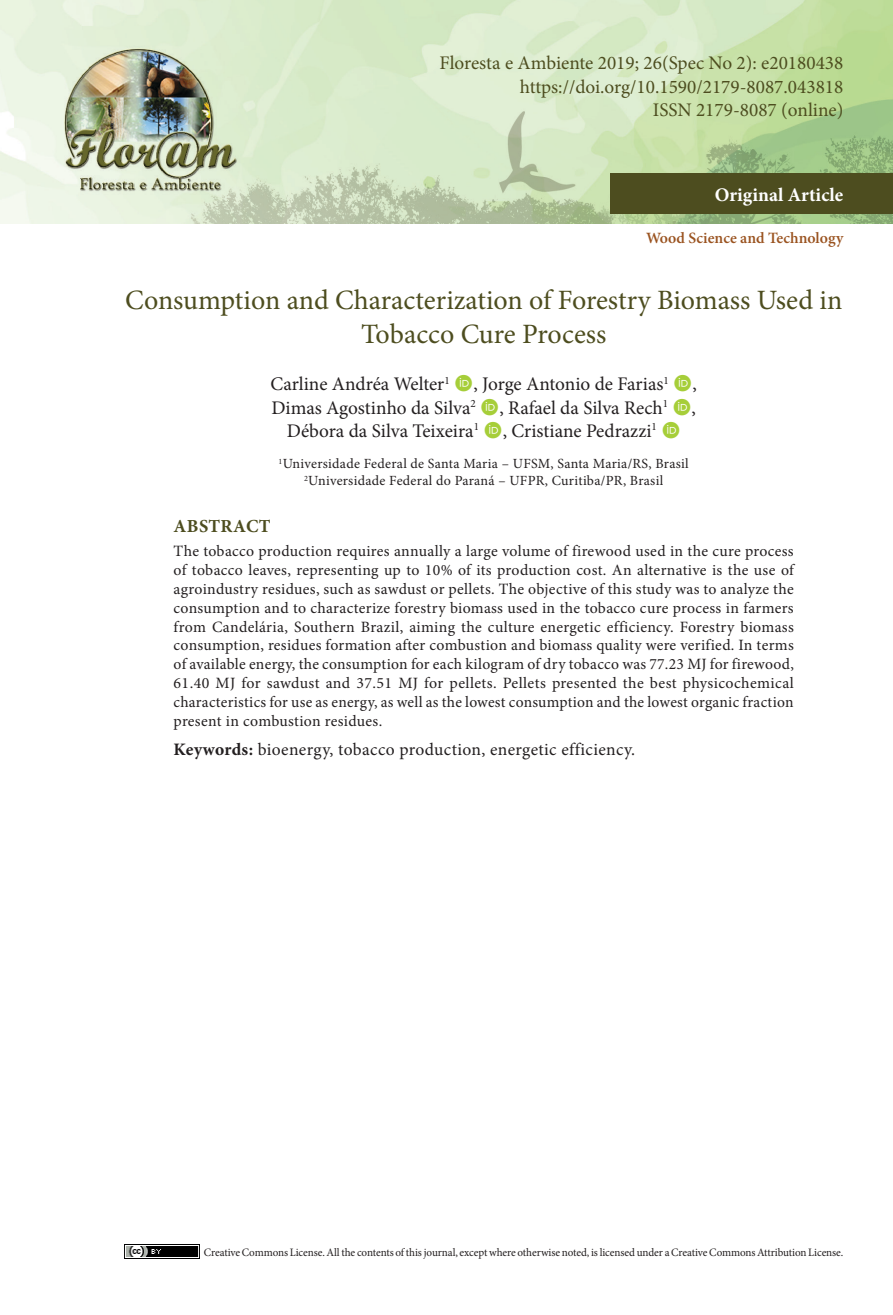
<style>
.page{position:relative;width:893px;height:1315px;background:#fff}
.page>*{position:absolute;margin:0;border:0;box-sizing:border-box;transform-origin:0 0}
.ArticleTitle{font:28px/33.6px "Minion Pro";letter-spacing:-.005em;color:#4d4d1f;text-align:center}
.Authors{font:19.25px "Minion Pro";color:#231f20}
.t1{font:19.25px/23.1px "Minion Pro";color:#4d4d1f;text-align:right}
.t2{font:700 19.25px "Minion Pro";color:#fff}
.AbstractTitle{font:700 18.38px "Minion Pro";letter-spacing:.02em;color:#4d4d1f}
.Keywords{font:17.5px "Minion Pro";letter-spacing:.02em;color:#231f20}
.Abstract{font:15.75px/18.9px "Minion Pro";letter-spacing:.02em;color:#231f20;text-align:justify}
.t3{font:600 15.75px "Minion Pro";color:#9a5320}
.Affiliations{font:14px "Minion Pro";letter-spacing:.02em;color:#231f20}
.t4{font:11.38px "Minion Pro";letter-spacing:-.01em;color:#231f20}
.s1{font-weight:700}
</style>
<div class="page">
<img style="left:0;top:0;width:893px;height:223px">
<div style="left:610px;top:174px;width:283px;height:40px;background:#4d4d1f"></div>
<img style="left:124px;top:1244px;width:75px;height:15px">
<p class="t1" style="left:440px;top:52px;width:405px">Floresta e Ambiente 2019; 26(Spec No 2): e20180438 https://doi.org/10.1590/2179-8087.043818<br>ISSN 2179-8087 (online)</p>
<p class="t2" style="left:715px;top:181px;width:130px">Original Article</p>
<p class="t3" style="left:646px;top:227px;width:199px">Wood Science and Technology</p>
<p class="ArticleTitle" style="left:125px;top:283px;width:719px">Consumption and Characterization of Forestry Biomass Used in<br>Tobacco Cure Process</p>
<p class="Authors" style="left:271px;top:371px;width:428px">Carline Andréa Welter<sup>1</sup> , Jorge Antonio de Farias<sup>1</sup> ,</p>
<p class="Authors" style="left:271px;top:394px;width:426px">Dimas Agostinho da Silva<sup>2</sup> , Rafael da Silva Rech<sup>1</sup> ,</p>
<p class="Authors" style="left:287px;top:417px;width:372px">Débora da Silva Teixeira<sup>1</sup> , Cristiane Pedrazzi<sup>1</sup></p>
<p class="Affiliations" style="left:279px;top:454px;width:412px"><sup>1</sup>Universidade Federal de Santa Maria – UFSM, Santa Maria/RS, Brasil</p>
<p class="Affiliations" style="left:304px;top:471px;width:361px"><sup>2</sup>Universidade Federal do Paraná – UFPR, Curitiba/PR, Brasil</p>
<p class="AbstractTitle" style="left:174px;top:513px;width:99px">ABSTRACT</p>
<p class="Abstract" style="left:174px;top:541px;width:622px">The tobacco production requires annually a large volume of firewood used in the cure process of tobacco leaves, representing up to 10% of its production cost. An alternative is the use of agroindustry residues, such as sawdust or pellets. The objective of this study was to analyze the consumption and to characterize forestry biomass used in the tobacco cure process in farmers from Candelária, Southern Brazil, aiming the culture energetic efficiency. Forestry biomass consumption, residues formation after combustion and biomass quality were verified. In terms of available energy, the consumption for each kilogram of dry tobacco was 77.23 MJ for firewood, 61.40 MJ for sawdust and 37.51 MJ for pellets. Pellets presented the best physicochemical characteristics for use as energy, as well as the lowest consumption and the lowest organic fraction present in combustion residues.</p>
<p class="Keywords" style="left:174px;top:737px;width:463px"><span class="s1">Keywords:</span> bioenergy, tobacco production, energetic efficiency.</p>
<p class="t4" style="left:204px;top:1244px;width:641px">Creative Commons License. All the contents of this journal, except where otherwise noted, is licensed under a Creative Commons Attribution License.</p>
</div>
